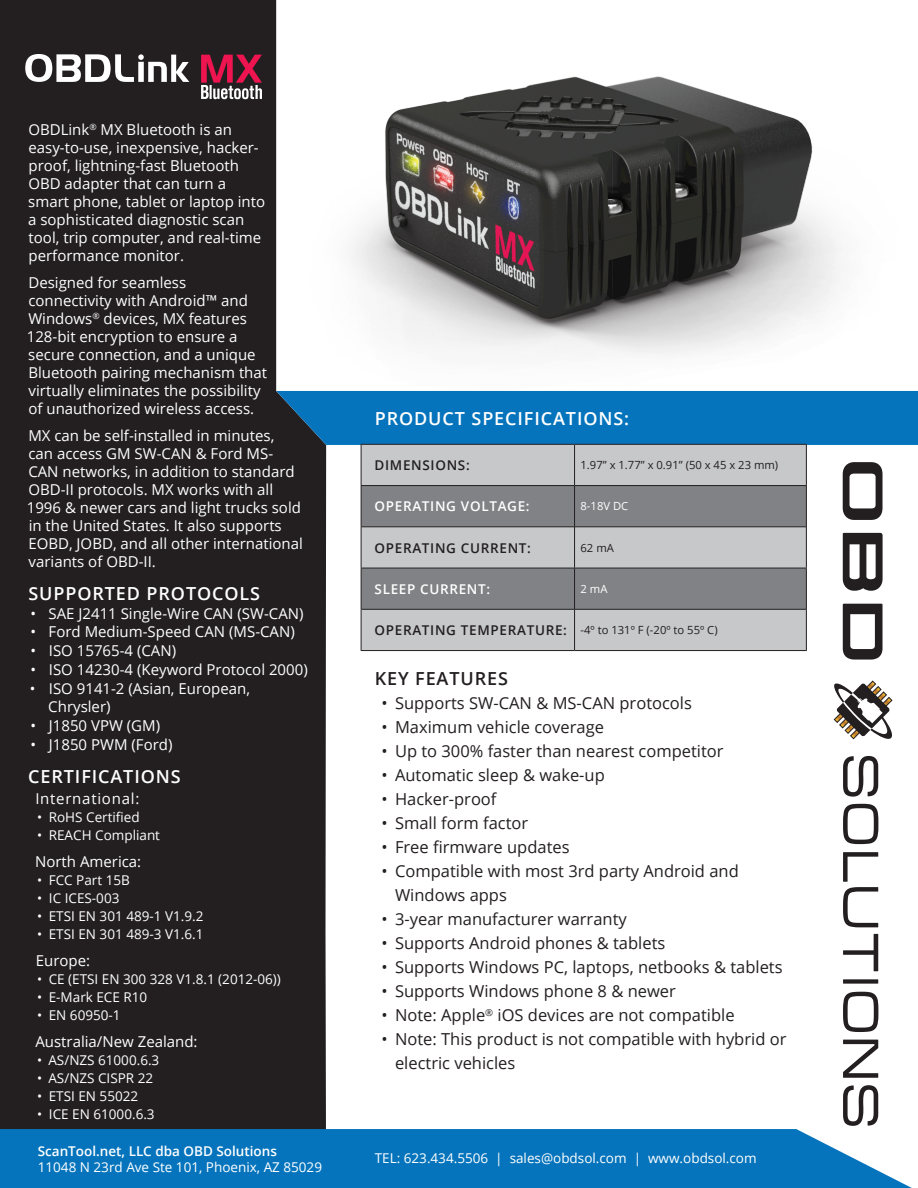
<style>
.page{position:relative;width:918px;height:1188px;background:#fff}
.page>*{position:absolute;margin:0;border:0;box-sizing:border-box;transform-origin:0 0}
.t1{font:600 18px "Open Sans";letter-spacing:.05em;color:#fff}
.t2{font:600 18px "Open Sans";letter-spacing:.05em;color:#231f20}
.t3{font:16.5px/24px "Open Sans";color:#231f20}
.t4{font:15px/18px "Open Sans";color:#fff}
.t5{font:15px "Open Sans";letter-spacing:.05em;color:#fff}
.t6{font:13.5px "Open Sans";color:#fff}
.t7{font:600 13.5px "Open Sans";letter-spacing:.05em;color:#231f20}
.t8{font:600 13.5px "Open Sans";color:#fff}
.t9{font:600 13.5px "Open Sans";letter-spacing:.05em;color:#fff}
.t10{font:11.25px "Open Sans";color:#231f20}
.t11{font:11.25px "Open Sans";color:#fff}
</style>
<div class="page">
<img style="left:326px;top:76px;width:592px;height:315px">
<div style="left:0;top:0;width:326px;height:1129px;background:#231f20"></div>
<div style="left:276px;top:391px;width:642px;height:54px;background:#0574bc"></div>
<svg style="left:0;top:1129px;width:912px;height:59px;background:#157cc0"></svg>
<svg style="left:25px;top:54px;width:164px;height:28px"></svg>
<svg style="left:201px;top:55px;width:61px;height:44px;background:#8b3e54"></svg>
<svg style="left:843px;top:462px;width:40px;height:58px"></svg>
<svg style="left:843px;top:533px;width:40px;height:58px"></svg>
<svg style="left:843px;top:604px;width:40px;height:56px"></svg>
<svg style="left:833px;top:681px;width:60px;height:59px"></svg>
<svg style="left:843px;top:756px;width:35px;height:41px"></svg>
<svg style="left:843px;top:804px;width:35px;height:40px"></svg>
<svg style="left:843px;top:852px;width:35px;height:75px"></svg>
<svg style="left:843px;top:934px;width:35px;height:37px"></svg>
<div style="left:843px;top:979px;width:35px;height:5px;background:#231f20"></div>
<svg style="left:843px;top:992px;width:35px;height:40px"></svg>
<svg style="left:843px;top:1040px;width:35px;height:38px"></svg>
<svg style="left:843px;top:1085px;width:35px;height:41px"></svg>
<div style="left:362px;top:445px;width:444px;height:205px;background:#c7c8ca"></div>
<svg style="left:362px;top:486px;width:444px;height:123px;background:#96979a"></svg>
<hr style="left:574px;top:445px;width:1px;height:40px;background:#231f20">
<hr style="left:361px;top:485px;width:214px;height:1px;background:#231f20">
<hr style="left:575px;top:485px;width:232px;height:1px;background:#231f20">
<hr style="left:574px;top:486px;width:1px;height:41px;background:#231f20">
<hr style="left:574px;top:527px;width:1px;height:41px;background:#231f20">
<hr style="left:361px;top:568px;width:214px;height:1px;background:#231f20">
<hr style="left:575px;top:568px;width:232px;height:1px;background:#231f20">
<hr style="left:574px;top:568px;width:1px;height:41px;background:#231f20">
<hr style="left:574px;top:609px;width:1px;height:41px;background:#231f20">
<hr style="left:361px;top:527px;width:214px;height:1px;background:#231f20">
<hr style="left:575px;top:527px;width:231px;height:1px;background:#231f20">
<hr style="left:361px;top:609px;width:214px;height:1px;background:#231f20">
<hr style="left:575px;top:609px;width:231px;height:1px;background:#231f20">
<hr style="left:361px;top:444px;width:214px;height:1px;background:#231f20">
<hr style="left:361px;top:445px;width:1px;height:40px;background:#231f20">
<hr style="left:575px;top:444px;width:232px;height:1px;background:#231f20">
<hr style="left:806px;top:445px;width:1px;height:40px;background:#231f20">
<hr style="left:361px;top:486px;width:1px;height:41px;background:#231f20">
<hr style="left:806px;top:486px;width:1px;height:41px;background:#231f20">
<hr style="left:361px;top:527px;width:1px;height:41px;background:#231f20">
<hr style="left:806px;top:527px;width:1px;height:41px;background:#231f20">
<hr style="left:361px;top:568px;width:1px;height:41px;background:#231f20">
<hr style="left:806px;top:568px;width:1px;height:41px;background:#231f20">
<hr style="left:361px;top:609px;width:1px;height:41px;background:#231f20">
<hr style="left:806px;top:609px;width:1px;height:41px;background:#231f20">
<hr style="left:361px;top:650px;width:214px;height:1px;background:#231f20">
<hr style="left:575px;top:650px;width:232px;height:1px;background:#231f20">
<p class="t4" style="left:28px;top:120px;width:239px">OBDLink<sup>®</sup> MX Bluetooth is an easy-to-use, inexpensive, hacker&shy;proof, lightning-fast Bluetooth<br>OBD adapter that can turn a smart phone, tablet or laptop into a sophisticated diagnostic scan tool, trip computer, and real-time performance monitor.</p>
<p class="t4" style="left:27px;top:273px;width:242px">Designed for seamless connectivity with Android™ and<br>Windows<sup>®</sup> devices, MX features<br>128-bit encryption to ensure a secure connection, and a unique<br>Bluetooth pairing mechanism that virtually eliminates the possibility of unauthorized wireless access.</p>
<p class="t4" style="left:27px;top:426px;width:278px">MX can be self-installed in minutes,<br>can access GM SW-CAN &amp; Ford MS-CAN networks, in addition to standard OBD-II protocols. MX works with all 1996 &amp; newer cars and light trucks sold in the United States. It also supports EOBD, JOBD, and all other international variants of OBD-II.</p>
<p class="t1" style="left:28px;top:581px;width:233px">SUPPORTED PROTOCOLS</p>
<p class="t4" style="left:30px;top:604px;width:275px">• SAE J2411 Single-Wire CAN (SW-CAN)</p>
<p class="t4" style="left:30px;top:623px;width:266px">• Ford Medium-Speed CAN (MS-CAN)</p>
<p class="t4" style="left:30px;top:641px;width:147px">• ISO 15765-4 (CAN)</p>
<p class="t4" style="left:30px;top:660px;width:279px">• ISO 14230-4 (Keyword Protocol 2000)</p>
<p class="t4" style="left:48px;top:678px;width:203px;line-height:18.8px;text-indent:-18px">• ISO 9141-2 (Asian, European,<br>Chrysler)</p>
<p class="t4" style="left:30px;top:716px;width:131px">• J1850 VPW (GM)</p>
<p class="t4" style="left:30px;top:735px;width:144px">• J1850 PWM (Ford)</p>
<p class="t1" style="left:28px;top:764px;width:154px">CERTIFICATIONS</p>
<p class="t5" style="left:35px;top:789px;width:106px">International:</p>
<p class="t6" style="left:37px;top:808px;width:104px">• RoHS Certified</p>
<p class="t6" style="left:37px;top:826px;width:124px">• REACH Compliant</p>
<p class="t4" style="left:35px;top:853px;width:108px">North America:</p>
<p class="t6" style="left:37px;top:871px;width:94px">• FCC Part 15B</p>
<p class="t6" style="left:37px;top:889px;width:84px">• IC ICES-003</p>
<p class="t6" style="left:37px;top:907px;width:168px">• ETSI EN 301 489-1 V1.9.2</p>
<p class="t6" style="left:37px;top:925px;width:168px">• ETSI EN 301 489-3 V1.6.1</p>
<p class="t4" style="left:36px;top:952px;width:56px">Europe:</p>
<p class="t6" style="left:37px;top:970px;width:245px">• CE (ETSI EN 300 328 V1.8.1 (2012-06))</p>
<p class="t6" style="left:37px;top:988px;width:112px">• E-Mark ECE R10</p>
<p class="t6" style="left:37px;top:1006px;width:85px">• EN 60950-1</p>
<p class="t4" style="left:35px;top:1033px;width:164px">Australia/New Zealand:</p>
<p class="t6" style="left:37px;top:1051px;width:124px">• AS/NZS 61000.6.3</p>
<p class="t6" style="left:37px;top:1069px;width:118px">• AS/NZS CISPR 22</p>
<p class="t6" style="left:37px;top:1087px;width:103px">• ETSI EN 55022</p>
<p class="t6" style="left:37px;top:1105px;width:119px">• ICE EN 61000.6.3</p>
<p class="t8" style="left:38px;top:1141px;width:241px">ScanTool.net, LLC dba OBD Solutions</p>
<p class="t6" style="left:38px;top:1158px;width:286px">11048 N 23rd Ave Ste 101, Phoenix, AZ 85029</p>
<p class="t1" style="left:375px;top:406px;width:256px">PRODUCT SPECIFICATIONS:</p>
<p class="t7" style="left:375px;top:456px;width:97px">DIMENSIONS:</p>
<p class="t10" style="left:581px;top:457px;width:199px">1.97” x 1.77” x 0.91” (50 x 45 x 23 mm)</p>
<p class="t9" style="left:375px;top:497px;width:157px">OPERATING VOLTAGE:</p>
<p class="t11" style="left:581px;top:499px;width:49px">8-18V DC</p>
<p class="t7" style="left:375px;top:538px;width:158px">OPERATING CURRENT:</p>
<p class="t10" style="left:581px;top:540px;width:35px">62 mA</p>
<p class="t9" style="left:375px;top:580px;width:117px">SLEEP CURRENT:</p>
<p class="t11" style="left:581px;top:581px;width:28px">2 mA</p>
<p class="t7" style="left:375px;top:621px;width:194px">OPERATING TEMPERATURE:</p>
<p class="t10" style="left:581px;top:622px;width:139px">-4º to 131º F (-20º to 55º C)</p>
<p class="t2" style="left:375px;top:666px;width:135px">KEY FEATURES</p>
<p class="t3" style="left:382px;top:691px;width:312px">• Supports SW-CAN &amp; MS-CAN protocols</p>
<p class="t3" style="left:382px;top:715px;width:224px">• Maximum vehicle coverage</p>
<p class="t3" style="left:382px;top:739px;width:344px">• Up to 300% faster than nearest competitor</p>
<p class="t3" style="left:382px;top:763px;width:225px">• Automatic sleep &amp; wake-up</p>
<p class="t3" style="left:382px;top:787px;width:117px">• Hacker-proof</p>
<p class="t3" style="left:382px;top:811px;width:148px">• Small form factor</p>
<p class="t3" style="left:382px;top:835px;width:190px">• Free firmware updates</p>
<p class="t3" style="left:395px;top:859px;width:345px;text-indent:-13px">• Compatible with most 3rd party Android and<br>Windows apps</p>
<p class="t3" style="left:382px;top:907px;width:247px">• 3-year manufacturer warranty</p>
<p class="t3" style="left:382px;top:931px;width:285px">• Supports Android phones &amp; tablets</p>
<p class="t3" style="left:382px;top:955px;width:403px">• Supports Windows PC, laptops, netbooks &amp; tablets</p>
<p class="t3" style="left:382px;top:979px;width:296px">• Supports Windows phone 8 &amp; newer</p>
<p class="t3" style="left:382px;top:1003px;width:355px">• Note: Apple<sup>®</sup> iOS devices are not compatible</p>
<p class="t3" style="left:395px;top:1027px;width:393px;text-indent:-13px">• Note: This product is not compatible with hybrid or electric vehicles</p>
<p class="t6" style="left:375px;top:1149px;width:383px">TEL: 623.434.5506 | sales@obdsol.com | www.obdsol.com</p>
</div>
